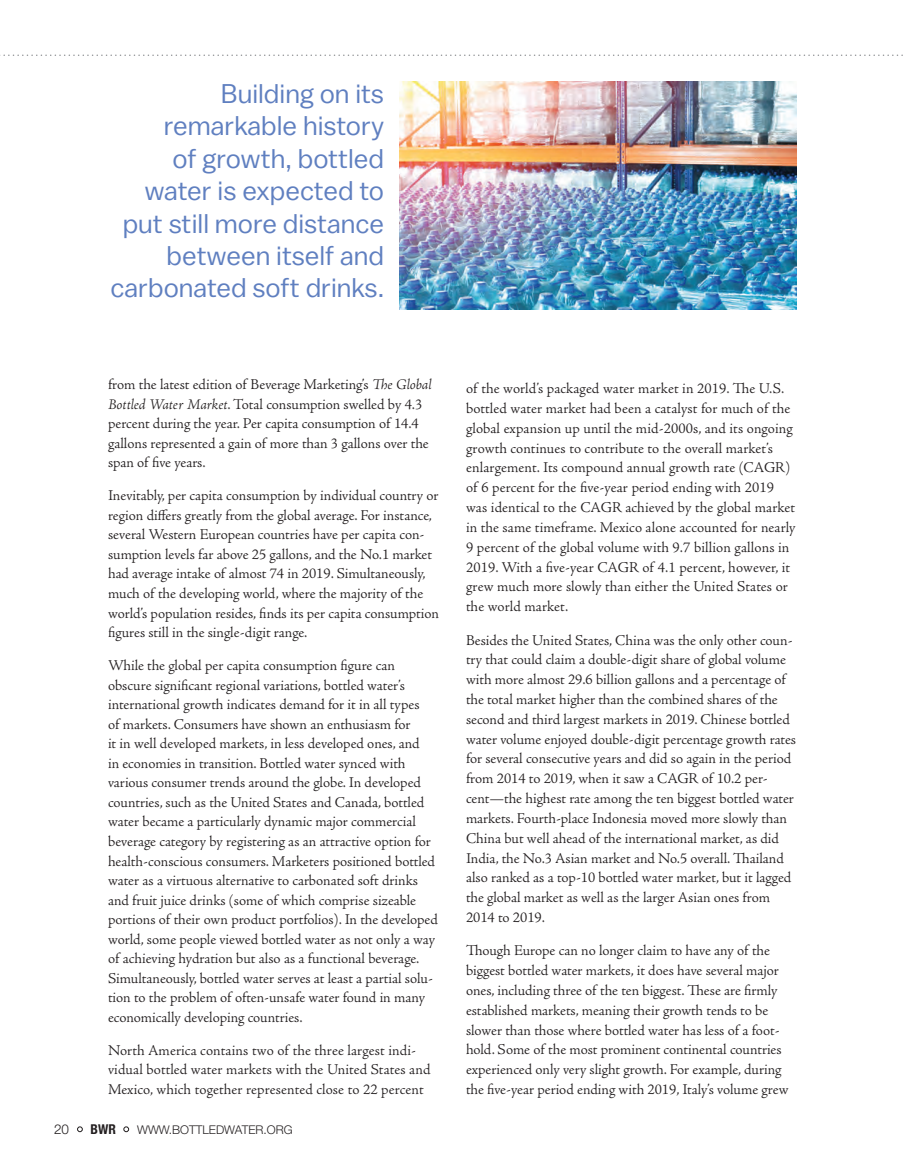
<style>
.page{position:relative;width:905px;height:1175px;background:#fff}
.page>*{position:absolute;margin:0;border:0;box-sizing:border-box;transform-origin:0 0}
.t1{font:27px/32.4px "Balto";color:#5f7fc0;text-align:right}
.t2{font:300 15px/19.8px "Adobe Jenson Pro";color:#231f20}
.t3{font:300 12px "Helvetica Neue LT Std";color:#231f20}
.s1{font-style:italic}
.s2{font-size:13.5px}
.s3{font-family:"Helvetica Neue";font-weight:700;font-stretch:condensed;font-size:13.5px}
</style>
<div class="page">
<svg style="left:0;top:54px;width:903px;height:2px"></svg>
<img style="left:399px;top:82px;width:397px;height:228px">
<h1 class="t1" style="left:111px;top:77px;width:275px">Building on its remarkable history<br>of growth, bottled water is expected to put still more distance between itself and carbonated soft drinks.</h1>
<p class="t2" style="left:108px;top:375px;width:325px">from the latest edition of Beverage Marketing’s <span class="s1">The Global Bottled Water Market</span>. Total consumption swelled by 4.3 percent during the year. Per capita consumption of 14.4 gallons represented a gain of more than 3 gallons over the span of five years.</p>
<p class="t2" style="left:108px;top:486px;width:332px">Inevitably, per capita consumption by individual country or region differs greatly from the global average. For instance, several Western European countries have per capita con&shy;sumption levels far above 25 gallons, and the No.1 market had average intake of almost 74 in 2019. Simultaneously, much of the developing world, where the majority of the world’s population resides, finds its per capita consumption figures still in the single-digit range.</p>
<p class="t2" style="left:108px;top:656px;width:331px">While the global per capita consumption figure can obscure significant regional variations, bottled water’s international growth indicates demand for it in all types<br>of markets. Consumers have shown an enthusiasm for<br>it in well developed markets, in less developed ones, and<br>in economies in transition. Bottled water synced with various consumer trends around the globe. In developed countries, such as the United States and Canada, bottled water became a particularly dynamic major commercial beverage category by registering as an attractive option for health-conscious consumers. Marketers positioned bottled water as a virtuous alternative to carbonated soft drinks and fruit juice drinks (some of which comprise sizeable portions of their own product portfolios). In the developed world, some people viewed bottled water as not only a way of achieving hydration but also as a functional beverage.<br>Simultaneously, bottled water serves at least a partial solu&shy;tion to the problem of often-unsafe water found in many economically developing countries.</p>
<p class="t2" style="left:108px;top:1040px;width:324px">North America contains two of the three largest indi&shy;vidual bottled water markets with the United States and<br>Mexico, which together represented close to 22 percent</p>
<p class="t3" style="left:54px;top:1122px;width:240px"><span class="s2">20 •</span> <span class="s3">BWR</span> <span class="s2">•</span> WWW.BOTTLEDWATER.ORG</p>
<p class="t2" style="left:466px;top:379px;width:331px">of the world’s packaged water market in 2019. The U.S. bottled water market had been a catalyst for much of the global expansion up until the mid-2000s, and its ongoing growth continues to contribute to the overall market’s enlargement. Its compound annual growth rate (CAGR) of 6 percent for the five-year period ending with 2019 was identical to the CAGR achieved by the global market in the same timeframe. Mexico alone accounted for nearly 9 percent of the global volume with 9.7 billion gallons in 2019. With a five-year CAGR of 4.1 percent, however, it grew much more slowly than either the United States or the world market.</p>
<p class="t2" style="left:466px;top:630px;width:331px">Besides the United States, China was the only other coun&shy;try that could claim a double-digit share of global volume with more almost 29.6 billion gallons and a percentage of the total market higher than the combined shares of the second and third largest markets in 2019. Chinese bottled water volume enjoyed double-digit percentage growth rates for several consecutive years and did so again in the period from 2014 to 2019, when it saw a CAGR of 10.2 per&shy;cent—the highest rate among the ten biggest bottled water markets. Fourth-place Indonesia moved more slowly than China but well ahead of the international market, as did India, the No.3 Asian market and No.5 overall. Thailand also ranked as a top-10 bottled water market, but it lagged the global market as well as the larger Asian ones from 2014 to 2019.</p>
<p class="t2" style="left:466px;top:941px;width:324px">Though Europe can no longer claim to have any of the biggest bottled water markets, it does have several major ones, including three of the ten biggest. These are firmly established markets, meaning their growth tends to be slower than those where bottled water has less of a foot&shy;hold. Some of the most prominent continental countries experienced only very slight growth. For example, during the five-year period ending with 2019, Italy’s volume grew</p>
</div>
